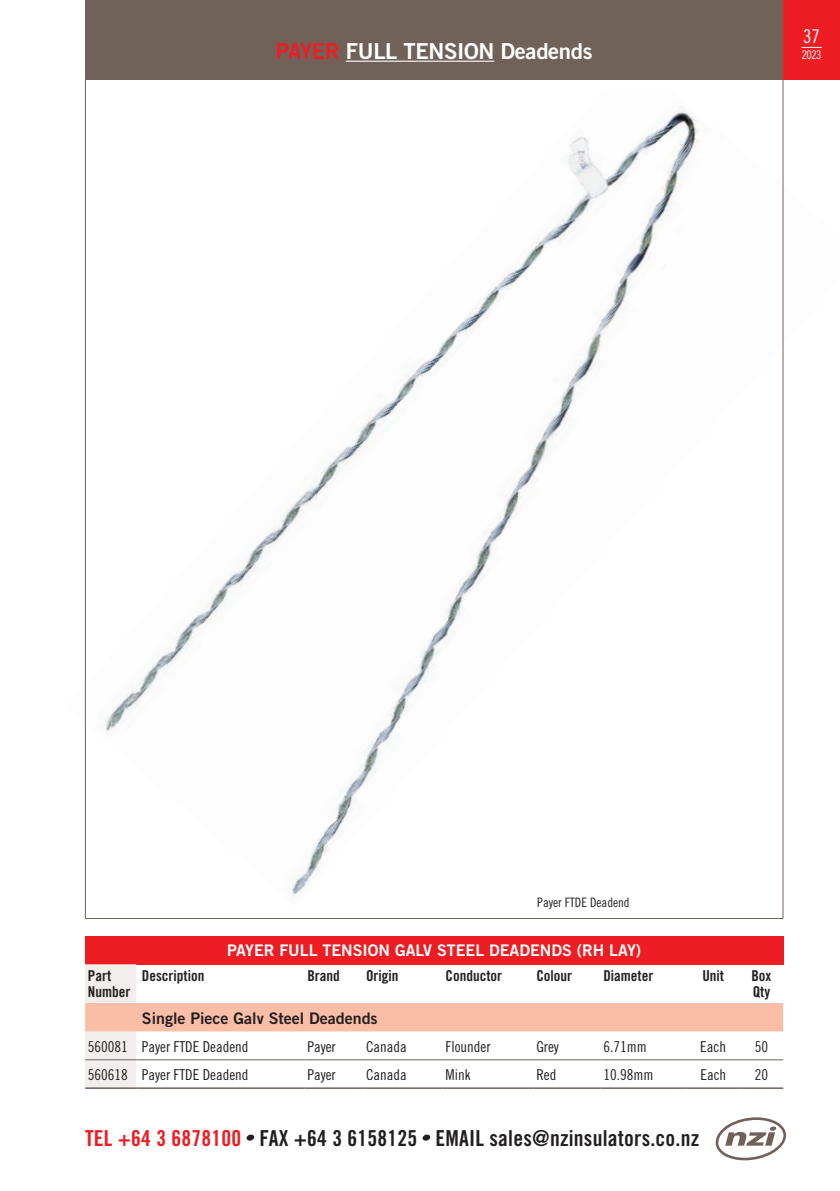
<style>
.page{position:relative;width:840px;height:1191px;background:#fff}
.page>*{position:absolute;margin:0;border:0;box-sizing:border-box;transform-origin:0 0}
.t1{font:22px "Trade Gothic Bold Cond Twenty";letter-spacing:.01em;color:#231f20}
.t2{font:22px "Trade Gothic Bold Two";letter-spacing:-.015em;color:#fff}
.t3{font:19px "Trade Gothic Cond Eighteen";color:#fff}
.t4{font:16px "Trade Gothic Bold Two";color:#fff}
.t5{font:16px "Trade Gothic Bold Two";color:#231f20}
.t6{font:15px "Trade Gothic Cond Eighteen";color:#231f20}
.t7{font:15px/16px "Trade Gothic Bold Cond Twenty";color:#231f20}
.t8{font:13px "Trade Gothic Cond Eighteen";color:#231f20}
.t9{font:12px "Trade Gothic Cond Eighteen";color:#fff}
.s1{color:#ee1d23}
</style>
<div class="page">
<img style="left:84px;top:89px;width:700px;height:818px">
<div style="left:85px;top:936px;width:697px;height:28px;background:#ee1d23"></div>
<svg style="left:85px;top:964px;width:697px;height:123px"></svg>
<hr style="left:85px;top:1059px;width:51px;height:1px;background:#716259">
<hr style="left:136px;top:1059px;width:168px;height:1px;background:#716259">
<hr style="left:85px;top:1087px;width:51px;height:2px;background:#716259">
<hr style="left:136px;top:1087px;width:168px;height:2px;background:#716259">
<hr style="left:304px;top:1087px;width:59px;height:2px;background:#716259">
<hr style="left:363px;top:1087px;width:79px;height:2px;background:#716259">
<hr style="left:442px;top:1087px;width:91px;height:2px;background:#716259">
<hr style="left:533px;top:1087px;width:67px;height:2px;background:#716259">
<hr style="left:600px;top:1087px;width:86px;height:2px;background:#716259">
<hr style="left:686px;top:1087px;width:53px;height:2px;background:#716259">
<hr style="left:739px;top:1087px;width:43px;height:2px;background:#716259">
<hr style="left:304px;top:1059px;width:59px;height:1px;background:#716259">
<hr style="left:363px;top:1059px;width:79px;height:1px;background:#716259">
<hr style="left:442px;top:1059px;width:91px;height:1px;background:#716259">
<hr style="left:533px;top:1059px;width:67px;height:1px;background:#716259">
<hr style="left:600px;top:1059px;width:86px;height:1px;background:#716259">
<hr style="left:686px;top:1059px;width:53px;height:1px;background:#716259">
<hr style="left:739px;top:1059px;width:43px;height:1px;background:#716259">
<hr style="left:85px;top:79px;width:1px;height:839px;background:#716259">
<hr style="left:85px;top:918px;width:697px;height:1px;background:#716259">
<hr style="left:782px;top:79px;width:1px;height:839px;background:#716259">
<div style="left:85px;top:0;width:697px;height:79px;background:#716259"></div>
<svg style="left:715px;top:1117px;width:70px;height:43px"></svg>
<div style="left:246px;top:1134px;width:8px;height:6px;background:#231f20;border-radius:50%"></div>
<div style="left:422px;top:1134px;width:8px;height:6px;background:#231f20;border-radius:50%"></div>
<div style="left:782px;top:0;width:57px;height:79px;background:#ee1d23"></div>
<hr style="left:345px;top:61px;width:149px;height:1px;background:#fff">
<svg style="left:801px;top:47px;width:20px;height:1px"></svg>
<h1 class="t2" style="left:276px;top:37px;width:318px"><span class="s1">PAYER</span> FULL TENSION Deadends</h1>
<p class="t3" style="left:802px;top:25px;width:18px">37</p>
<p class="t9" style="left:801px;top:48px;width:21px">2023</p>
<p class="t8" style="left:537px;top:894px;width:94px">Payer FTDE Deadend</p>
<p class="t4" style="left:227px;top:940px;width:415px">PAYER FULL TENSION GALV STEEL DEADENDS (RH LAY)</p>
<p class="t7" style="left:88px;top:968px;width:44px">Part<br>Number</p>
<p class="t7" style="left:142px;top:968px;width:64px">Description</p>
<p class="t7" style="left:307px;top:968px;width:34px">Brand</p>
<p class="t7" style="left:366px;top:968px;width:34px">Origin</p>
<p class="t7" style="left:445px;top:968px;width:58px">Conductor</p>
<p class="t7" style="left:536px;top:968px;width:37px">Colour</p>
<p class="t7" style="left:603px;top:968px;width:51px">Diameter</p>
<p class="t7" style="left:702px;top:968px;width:23px">Unit</p>
<p class="t7" style="left:751px;top:968px;width:21px">Box<br>Qty</p>
<p class="t5" style="left:142px;top:1008px;width:237px">Single Piece Galv Steel Deadends</p>
<p class="t6" style="left:88px;top:1037px;width:162px">560081 Payer FTDE Deadend</p>
<p class="t6" style="left:307px;top:1037px;width:30px">Payer</p>
<p class="t6" style="left:366px;top:1037px;width:42px">Canada</p>
<p class="t6" style="left:445px;top:1037px;width:46px">Flounder</p>
<p class="t6" style="left:536px;top:1037px;width:24px">Grey</p>
<p class="t6" style="left:603px;top:1037px;width:45px">6.71mm</p>
<p class="t6" style="left:700px;top:1037px;width:27px">Each</p>
<p class="t6" style="left:754px;top:1037px;width:15px">50</p>
<p class="t6" style="left:88px;top:1065px;width:162px">560618 Payer FTDE Deadend</p>
<p class="t6" style="left:307px;top:1065px;width:30px">Payer</p>
<p class="t6" style="left:366px;top:1065px;width:42px">Canada</p>
<p class="t6" style="left:445px;top:1065px;width:26px">Mink</p>
<p class="t6" style="left:536px;top:1065px;width:21px">Red</p>
<p class="t6" style="left:603px;top:1065px;width:51px">10.98mm</p>
<p class="t6" style="left:700px;top:1065px;width:27px">Each</p>
<p class="t6" style="left:754px;top:1065px;width:15px">20</p>
<h1 class="t1" style="left:85px;top:1124px;width:615px"><span class="s1">TEL +64 3 6878100</span> FAX +64 3 6158125 EMAIL sales@nzinsulators.co.nz</h1>
</div>
